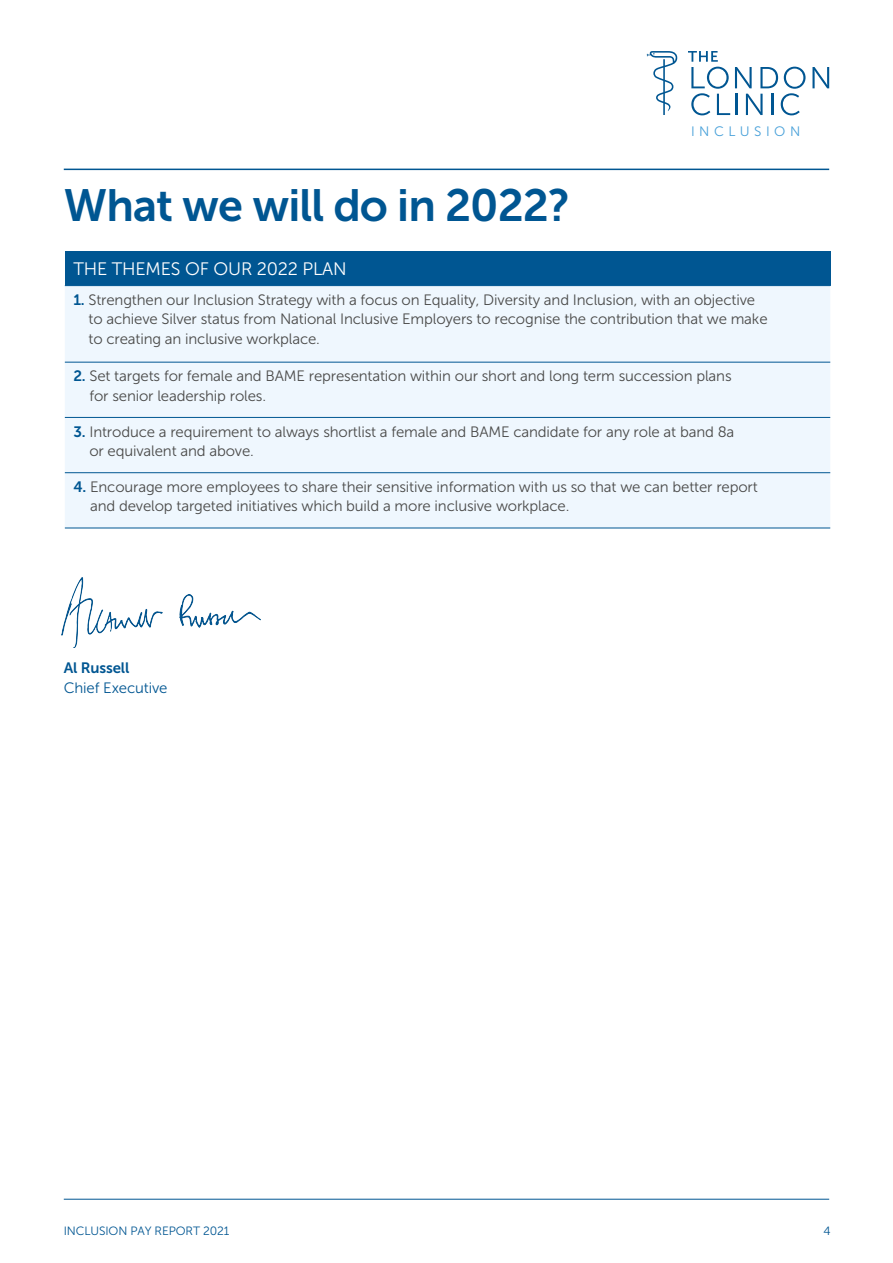
<style>
.page{position:relative;width:893px;height:1263px;background:#fff}
.page>*{position:absolute;margin:0;border:0;box-sizing:border-box;transform-origin:0 0}
.t1{font:45px "Museo Sans 700";letter-spacing:-.02em;color:#005692}
.t2{font:18px "Museo Sans 300";letter-spacing:-.01em;color:#fff}
.t3{font:15px/19.5px "Museo Sans 300";letter-spacing:-.01em;color:#4a4a49}
.t4{font:15px "Museo Sans 300";letter-spacing:-.01em;color:#005692}
.t5{font:15px "Museo Sans 700";letter-spacing:-.01em;color:#005692}
.t6{font:13.65px "Museo Sans 300";letter-spacing:.33em;color:#47a0d9}
.t7{font:12px "Museo Sans 300";letter-spacing:-.01em;color:#005692}
.s1{font-family:"Museo Sans 700";color:#005692}
</style>
<div class="page">
<svg style="left:812px;top:67px;width:17px;height:21px"></svg>
<svg style="left:647px;top:51px;width:31px;height:64px"></svg>
<svg style="left:688px;top:51px;width:117px;height:64px"></svg>
<hr style="left:64px;top:1199px;width:765px;height:1px;background:#005692">
<hr style="left:64px;top:169px;width:765px;height:1px;background:#005692">
<div style="left:65px;top:252px;width:765px;height:34px;background:#005692"></div>
<div style="left:65px;top:286px;width:765px;height:242px;background:#eff7fe"></div>
<hr style="left:65px;top:362px;width:765px;height:1px;background:#005692">
<hr style="left:65px;top:472px;width:765px;height:1px;background:#005692">
<hr style="left:65px;top:528px;width:765px;height:1px;background:#005692">
<hr style="left:65px;top:417px;width:765px;height:1px;background:#005692">
<img style="left:62px;top:577px;width:198px;height:70px">
<h1 class="t1" style="left:64px;top:181px;width:508px">What we will do in 2022?</h1>
<p class="t6" style="left:691px;top:124px;width:111px">INCLUSION</p>
<p class="t2" style="left:73px;top:259px;width:275px">THE THEMES OF OUR 2022 PLAN</p>
<p class="t3" style="left:88px;top:290px;width:681px;text-indent:-15px"><span class="s1">1.</span> Strengthen our Inclusion Strategy with a focus on Equality, Diversity and Inclusion, with an objective to achieve Silver status from National Inclusive Employers to recognise the contribution that we make to creating an inclusive workplace.</p>
<p class="t3" style="left:89px;top:366px;width:644px;text-indent:-16px"><span class="s1">2.</span> Set targets for female and BAME representation within our short and long term succession plans for senior leadership roles.</p>
<p class="t3" style="left:89px;top:422px;width:646px;text-indent:-16px"><span class="s1">3.</span> Introduce a requirement to always shortlist a female and BAME candidate for any role at band 8a or equivalent and above.</p>
<p class="t3" style="left:90px;top:477px;width:669px;text-indent:-17px"><span class="s1">4.</span> Encourage more employees to share their sensitive information with us so that we can better report and develop targeted initiatives which build a more inclusive workplace.</p>
<p class="t5" style="left:64px;top:660px;width:67px">Al Russell</p>
<p class="t4" style="left:64px;top:680px;width:105px">Chief Executive</p>
<p class="t7" style="left:64px;top:1225px;width:167px">INCLUSION PAY REPORT 2021</p>
<p class="t7" style="left:823px;top:1225px;width:9px">4</p>
</div>
